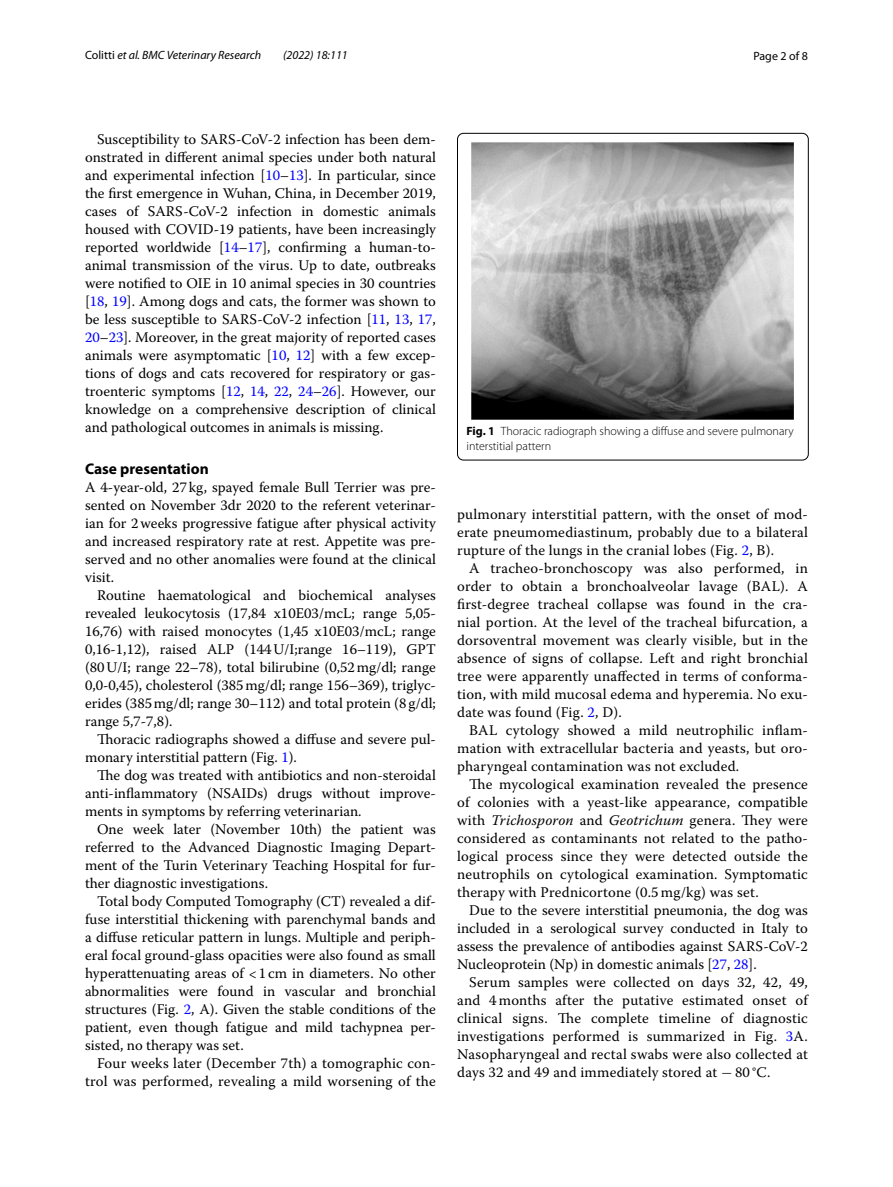
<style>
.page{position:relative;width:893px;height:1187px;background:#fff}
.page>*{position:absolute;margin:0;border:0;box-sizing:border-box;transform-origin:0 0}
.t1{font:700 15.45px "Myriad Pro";color:#000}
.t2{font:14.7px/18px "Warnock Pro";letter-spacing:.005em;color:#000;text-align:justify}
.t3{font:300 12px/15px "Myriad Pro";color:#000}
.t4{font:italic 12px "Myriad Pro";color:#000}
.t5{font:12px "Myriad Pro";color:#000}
.s1{font-style:normal}
.s2{color:#00f}
.s3{font-weight:700}
.s4{font-style:italic}
.s5{font-family:"MTSY"}
</style>
<div class="page">
<img style="left:472px;top:142px;width:322px;height:277px">
<div style="left:457px;top:133px;width:351px;height:327px;border:1px solid #000;border-radius:6px"></div>
<p class="t4" style="left:85px;top:48px;width:178px"><span class="s1">Colitti</span> et al. BMC Veterinary Research</p>
<p class="t4" style="left:283px;top:48px;width:66px">(2022) 18:111</p>
<p class="t5" style="left:753px;top:48px;width:56px">Page 2 of 8</p>
<p class="t2" style="left:85px;top:130px;width:352px;text-indent:12px">Susceptibility to SARS-CoV-2 infection has been dem&shy;onstrated in different animal species under both natural and experimental infection [<span class="s2">10</span>–<span class="s2">13</span>]. In particular, since the first emergence in Wuhan, China, in December 2019, cases of SARS-CoV-2 infection in domestic animals housed with COVID-19 patients, have been increasingly reported worldwide [<span class="s2">14</span>–<span class="s2">17</span>], confirming a human-to&shy;animal transmission of the virus. Up to date, outbreaks were notified to OIE in 10 animal species in 30 countries [<span class="s2">18</span>, <span class="s2">19</span>]. Among dogs and cats, the former was shown to be less susceptible to SARS-CoV-2 infection [<span class="s2">11</span>, <span class="s2">13</span>, <span class="s2">17</span>, <span class="s2">20</span>–<span class="s2">23</span>]. Moreover, in the great majority of reported cases animals were asymptomatic [<span class="s2">10</span>, <span class="s2">12</span>] with a few excep&shy;tions of dogs and cats recovered for respiratory or gas&shy;troenteric symptoms [<span class="s2">12</span>, <span class="s2">14</span>, <span class="s2">22</span>, <span class="s2">24</span>–<span class="s2">26</span>]. However, our knowledge on a comprehensive description of clinical and pathological outcomes in animals is missing.</p>
<p class="t1" style="left:85px;top:458px;width:125px">Case presentation</p>
<p class="t2" style="left:85px;top:477px;width:352px">A 4-year-old, 27kg, spayed female Bull Terrier was pre&shy;sented on November 3dr 2020 to the referent veterinar&shy;ian for 2weeks progressive fatigue after physical activity and increased respiratory rate at rest. Appetite was pre&shy;served and no other anomalies were found at the clinical visit.</p>
<p class="t2" style="left:85px;top:585px;width:352px;text-indent:12px">Routine haematological and biochemical analyses revealed leukocytosis (17,84 x10E03/mcL; range 5,05- 16,76) with raised monocytes (1,45 x10E03/mcL; range 0,16-1,12), raised ALP (144U/I;range 16–119), GPT (80U/I; range 22–78), total bilirubine (0,52mg/dl; range 0,0-0,45), cholesterol (385mg/dl; range 156–369), triglyc&shy;erides (385mg/dl; range 30–112) and total protein (8 g/dl; range 5,7-7,8).</p>
<p class="t2" style="left:85px;top:729px;width:352px;text-indent:12px">Thoracic radiographs showed a diffuse and severe pul&shy;monary interstitial pattern (Fig. <span class="s2">1</span>).</p>
<p class="t2" style="left:85px;top:765px;width:352px;text-indent:12px">The dog was treated with antibiotics and non-steroidal anti-inflammatory (NSAIDs) drugs without improve&shy;ments in symptoms by referring veterinarian.</p>
<p class="t2" style="left:85px;top:819px;width:352px;text-indent:12px">One week later (November 10th) the patient was referred to the Advanced Diagnostic Imaging Depart&shy;ment of the Turin Veterinary Teaching Hospital for fur&shy;ther diagnostic investigations.</p>
<p class="t2" style="left:85px;top:891px;width:352px;text-indent:12px">Total body Computed Tomography (CT) revealed a dif&shy;fuse interstitial thickening with parenchymal bands and a diffuse reticular pattern in lungs. Multiple and periph&shy;eral focal ground-glass opacities were also found as small hyperattenuating areas of &lt;1cm in diameters. No other abnormalities were found in vascular and bronchial structures (Fig. <span class="s2">2</span>, A). Given the stable conditions of the patient, even though fatigue and mild tachypnea per&shy;sisted, no therapy was set.</p>
<p class="t2" style="left:85px;top:1053px;width:352px;text-align:right">Four weeks later (December 7th) a tomographic con&shy;trol was performed, revealing a mild worsening of the</p>
<p class="t3" style="left:466px;top:423px;width:329px"><span class="s3">Fig. 1</span> Thoracic radiograph showing a diffuse and severe pulmonary interstitial pattern</p>
<p class="t2" style="left:457px;top:505px;width:352px">pulmonary interstitial pattern, with the onset of mod&shy;erate pneumomediastinum, probably due to a bilateral rupture of the lungs in the cranial lobes (Fig. <span class="s2">2</span>, B).</p>
<p class="t2" style="left:457px;top:559px;width:352px;text-indent:12px">A tracheo-bronchoscopy was also performed, in order to obtain a bronchoalveolar lavage (BAL). A first-degree tracheal collapse was found in the cra&shy;nial portion. At the level of the tracheal bifurcation, a dorsoventral movement was clearly visible, but in the absence of signs of collapse. Left and right bronchial tree were apparently unaffected in terms of conforma&shy;tion, with mild mucosal edema and hyperemia. No exu&shy;date was found (Fig. <span class="s2">2</span>, D).</p>
<p class="t2" style="left:457px;top:721px;width:352px;text-indent:12px">BAL cytology showed a mild neutrophilic inflam&shy;mation with extracellular bacteria and yeasts, but oro&shy;pharyngeal contamination was not excluded.</p>
<p class="t2" style="left:457px;top:775px;width:352px;text-indent:12px">The mycological examination revealed the presence of colonies with a yeast-like appearance, compatible with <span class="s4">Trichosporon</span> and <span class="s4">Geotrichum</span> genera. They were considered as contaminants not related to the patho&shy;logical process since they were detected outside the neutrophils on cytological examination. Symptomatic therapy with Prednicortone (0.5 mg/kg) was set.</p>
<p class="t2" style="left:457px;top:901px;width:352px;text-indent:12px">Due to the severe interstitial pneumonia, the dog was included in a serological survey conducted in Italy to assess the prevalence of antibodies against SARS-CoV-2<br>Nucleoprotein (Np) in domestic animals [<span class="s2">27</span>, <span class="s2">28</span>].</p>
<p class="t2" style="left:457px;top:973px;width:352px;text-indent:12px">Serum samples were collected on days 32, 42, 49, and 4 months after the putative estimated onset of clinical signs. The complete timeline of diagnostic investigations performed is summarized in Fig. <span class="s2">3</span>A.<br>Nasopharyngeal and rectal swabs were also collected at days 32 and 49 and immediately stored at <span class="s5">−</span>80 °C.</p>
</div>
